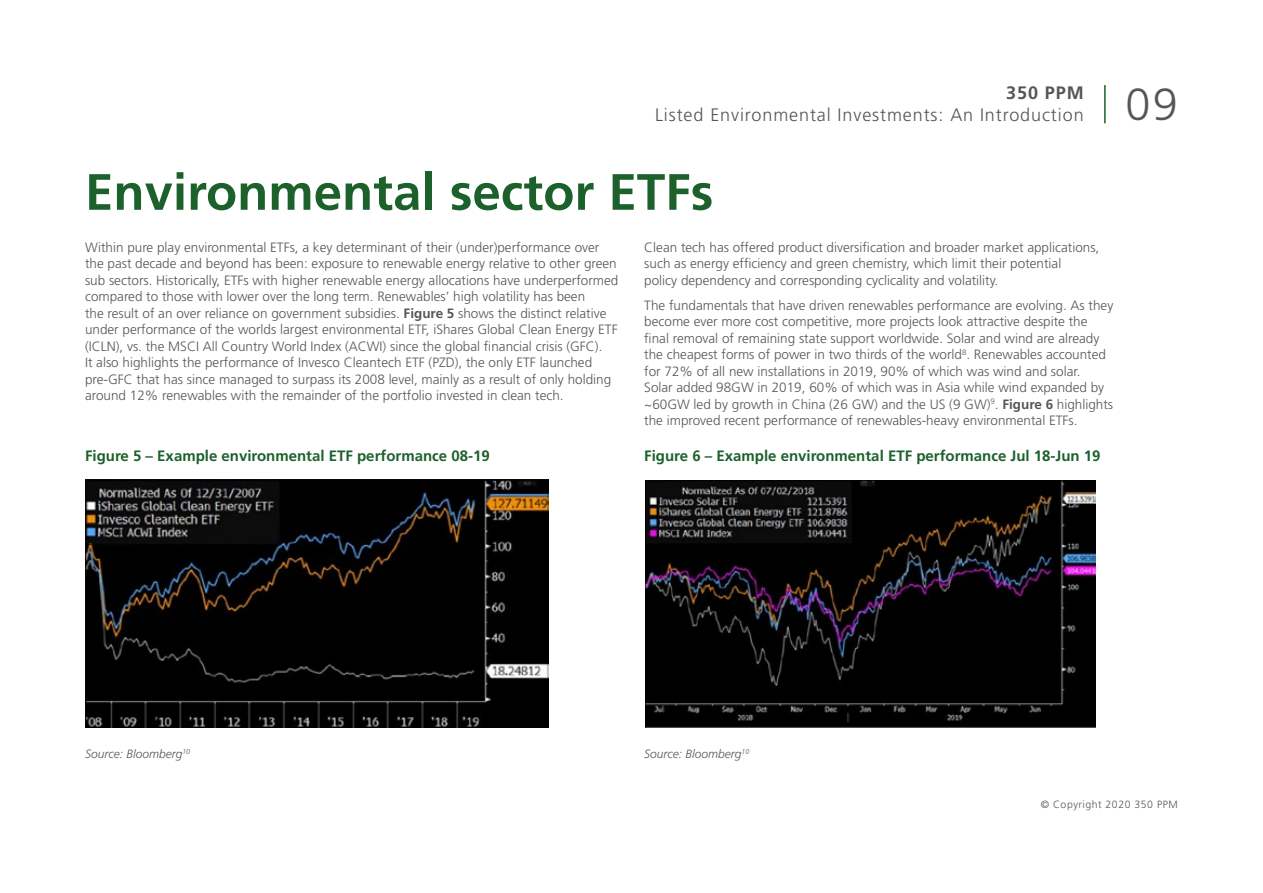
<style>
.page{position:relative;width:1263px;height:893px;background:#fff}
.page>*{position:absolute;margin:0;border:0;box-sizing:border-box;transform-origin:0 0}
.t1{font:700 51px "Frutiger";color:#1c612b}
.t2{font:300 45px "Frutiger";color:#55565a}
.t3{font:300 18px "Frutiger";letter-spacing:.05em;color:#55565a}
.t4{font:700 18px "Frutiger";letter-spacing:.05em;color:#55565a}
.t5{font:700 15px "Frutiger";color:#1c612b}
.t6{font:300 13.5px/16.5px "Frutiger";color:#545759}
.t7{font:italic 300 12px "Frutiger";color:#545759}
.t8{font:300 10.5px "Frutiger";letter-spacing:.05em;color:#55565a}
.s1{font-weight:700}
</style>
<div class="page">
<hr style="left:1104px;top:85px;width:2px;height:38px;background:#1c612b">
<img style="left:86px;top:479px;width:462px;height:249px">
<img style="left:645px;top:481px;width:450px;height:247px">
<h3 class="t4" style="left:1006px;top:82px;width:79px">350 PPM</h3>
<h3 class="t3" style="left:655px;top:104px;width:430px">Listed Environmental Investments: An Introduction</h3>
<h2 class="t2" style="left:1126px;top:79px;width:54px">09</h2>
<h1 class="t1" style="left:85px;top:162px;width:630px">Environmental sector ETFs</h1>
<p class="t6" style="left:85px;top:239px;width:535px">Within pure play environmental ETFs, a key determinant of their (under)performance over the past decade and beyond has been: exposure to renewable energy relative to other green sub sectors. Historically, ETFs with higher renewable energy allocations have underperformed compared to those with lower over the long term. Renewables’ high volatility has been<br>the result of an over reliance on government subsidies. <span class="s1">Figure 5</span> shows the distinct relative under performance of the worlds largest environmental ETF, iShares Global Clean Energy ETF (ICLN), vs. the MSCI All Country World Index (ACWI) since the global financial crisis (GFC).<br>It also highlights the performance of Invesco Cleantech ETF (PZD), the only ETF launched pre-GFC that has since managed to surpass its 2008 level, mainly as a result of only holding around 12% renewables with the remainder of the portfolio invested in clean tech.</p>
<p class="t6" style="left:644px;top:239px;width:457px">Clean tech has offered product diversification and broader market applications, such as energy efficiency and green chemistry, which limit their potential<br>policy dependency and corresponding cyclicality and volatility.</p>
<p class="t6" style="left:644px;top:297px;width:471px">The fundamentals that have driven renewables performance are evolving. As they become ever more cost competitive, more projects look attractive despite the final removal of remaining state support worldwide. Solar and wind are already the cheapest forms of power in two thirds of the world<sup>8</sup>. Renewables accounted for 72% of all new installations in 2019, 90% of which was wind and solar.<br>Solar added 98GW in 2019, 60% of which was in Asia while wind expanded by ~60GW led by growth in China (26 GW) and the US (9 GW)<sup>9</sup>. <span class="s1">Figure 6</span> highlights the improved recent performance of renewables-heavy environmental ETFs.</p>
<p class="t5" style="left:85px;top:447px;width:406px">Figure 5 – Example environmental ETF performance 08-19</p>
<p class="t5" style="left:644px;top:447px;width:458px">Figure 6 – Example environmental ETF performance Jul 18-Jun 19</p>
<p class="t7" style="left:85px;top:747px;width:107px">Source: Bloomberg<sup>10</sup></p>
<p class="t7" style="left:644px;top:747px;width:107px">Source: Bloomberg<sup>10</sup></p>
<p class="t8" style="left:1041px;top:798px;width:139px">© Copyright 2020 350 PPM</p>
</div>
